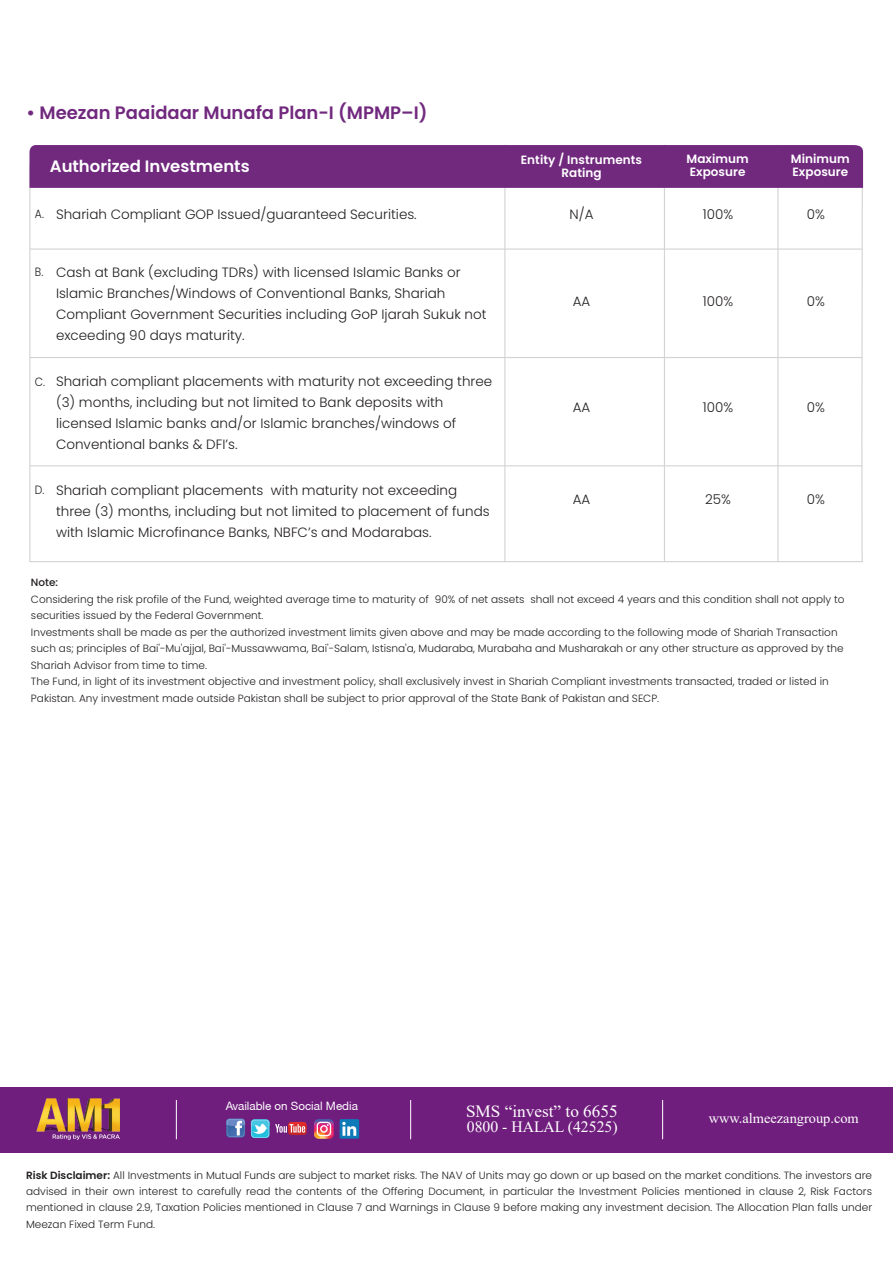
<style>
.page{position:relative;width:893px;height:1263px;background:#fff}
.page>*{position:absolute;margin:0;border:0;box-sizing:border-box;transform-origin:0 0}
.t1{font:600 18px "Poppins";color:#71297e}
.t2{font:17.25px "Times New Roman";color:#fff}
.t3{font:600 16.5px "Poppins";color:#fff}
.t4{font:15.75px "Times New Roman";color:#fff}
.t5{font:14.4px "Times New Roman";color:#fff}
.t6{font:300 13.5px/21px "Poppins";color:#231f20}
.t7{font:600 12px/13.5px "Poppins";letter-spacing:.005em;color:#fff;text-align:center}
.t8{font:300 12px "Poppins";color:#231f20;scale:.9 1}
.t9{font:11.55px "Helvetica Neue CE";color:#fff}
.t10{font:300 10.5px/16.5px "Poppins";color:#231f20}
.t11{font:500 10.5px "Poppins";color:#231f20}
.s1{font-weight:600}
</style>
<div class="page">
<svg style="left:29px;top:164px;width:835px;height:399px"></svg>
<div style="left:29px;top:145px;width:834px;height:43px;background:#71297e"></div>
<hr style="left:30px;top:465px;width:832px;height:1px;background:#d2d3d3">
<hr style="left:30px;top:357px;width:832px;height:1px;background:#d2d3d3">
<hr style="left:30px;top:248px;width:832px;height:2px;background:#d2d3d3">
<div style="left:0;top:1087px;width:893px;height:65px;background:#701e7d"></div>
<hr style="left:176px;top:1100px;width:1px;height:39px;background:#fff">
<hr style="left:410px;top:1100px;width:1px;height:39px;background:#fff">
<hr style="left:662px;top:1100px;width:1px;height:39px;background:#fff">
<svg style="left:251px;top:1119px;width:19px;height:19px"></svg>
<svg style="left:226px;top:1119px;width:19px;height:18px"></svg>
<svg style="left:251px;top:1119px;width:56px;height:18px"></svg>
<svg style="left:314px;top:1119px;width:20px;height:20px"></svg>
<div style="left:340px;top:1119px;width:19px;height:20px;background:#0c7bb7"></div>
<svg style="left:342px;top:1122px;width:14px;height:14px"></svg>
<img style="left:36px;top:1098px;width:83px;height:42px">
<h1 class="t1" style="left:27px;top:102px;width:402px">• Meezan Paaidaar Munafa Plan-I (MPMP–I)</h1>
<h3 class="t3" style="left:50px;top:157px;width:201px">Authorized Investments</h3>
<p class="t7" style="left:521px;top:153px;width:123px">Entity / Instruments<br>Rating</p>
<p class="t7" style="left:686px;top:152px;width:64px;text-align:left">Maximum<br>Exposure</p>
<p class="t7" style="left:791px;top:152px;width:60px">Minimum</p>
<p class="t7" style="left:792px;top:165px;width:57px">Exposure</p>
<p class="t8" style="left:35px;top:207px;width:12px">A.</p>
<p class="t6" style="left:56px;top:204px;width:362px">Shariah Compliant GOP Issued/guaranteed Securities.</p>
<p class="t6" style="left:569px;top:204px;width:26px">N/A</p>
<p class="t6" style="left:703px;top:203px;width:32px">100%</p>
<p class="t6" style="left:807px;top:203px;width:20px">0%</p>
<p class="t8" style="left:35px;top:265px;width:11px">B.</p>
<p class="t8" style="left:35px;top:374px;width:13px">C.</p>
<p class="t8" style="left:35px;top:482px;width:12px">D.</p>
<p class="t6" style="left:56px;top:262px;width:432px">Cash at Bank (excluding TDRs) with licensed Islamic Banks or Islamic Branches/Windows of Conventional Banks, Shariah Compliant Government Securities including GoP Ijarah Sukuk not exceeding 90 days maturity.</p>
<p class="t6" style="left:56px;top:371px;width:438px">Shariah compliant placements with maturity not exceeding three (3) months, including but not limited to Bank deposits with licensed Islamic banks and/or Islamic branches/windows of Conventional banks &amp; DFI’s.</p>
<p class="t6" style="left:56px;top:480px;width:435px">Shariah compliant placements with maturity not exceeding three (3) months, including but not limited to placement of funds with Islamic Microfinance Banks, NBFC’s and Modarabas.</p>
<p class="t6" style="left:573px;top:291px;width:19px">AA</p>
<p class="t6" style="left:703px;top:291px;width:32px">100%</p>
<p class="t6" style="left:807px;top:291px;width:20px">0%</p>
<p class="t6" style="left:573px;top:396px;width:19px">AA</p>
<p class="t6" style="left:703px;top:396px;width:32px">100%</p>
<p class="t6" style="left:807px;top:396px;width:20px">0%</p>
<p class="t6" style="left:573px;top:489px;width:19px">AA</p>
<p class="t6" style="left:705px;top:489px;width:27px">25%</p>
<p class="t6" style="left:807px;top:489px;width:20px">0%</p>
<p class="t11" style="left:31px;top:576px;width:29px">Note:</p>
<p class="t10" style="left:31px;top:591px;width:815px">Considering the risk profile of the Fund, weighted average time to maturity of 90% of net assets shall not exceed 4 years and this condition shall not apply to securities issued by the Federal Government.<br>Investments shall be made as per the authorized investment limits given above and may be made according to the following mode of Shariah Transaction such as; principles of Bai'-Mu'ajjal, Bai'-Mussawwama, Bai'-Salam, Istisna'a, Mudaraba, Murabaha and Musharakah or any other structure as approved by the Shariah Advisor from time to time.<br>The Fund, in light of its investment objective and investment policy, shall exclusively invest in Shariah Compliant investments transacted, traded or listed in Pakistan. Any investment made outside Pakistan shall be subject to prior approval of the State Bank of Pakistan and SECP.</p>
<p class="t9" style="left:226px;top:1099px;width:134px">Available on Social Media</p>
<h2 class="t2" style="left:466px;top:1099px;width:153px">SMS “inves t” to 6655</h2>
<h3 class="t4" style="left:467px;top:1116px;width:152px">0800 - HALAL (42525)</h3>
<h3 class="t5" style="left:709px;top:1108px;width:152px">www.almeezangroup.com</h3>
<p class="t10" style="left:26px;top:1166px;width:848px;text-align:justify"><span class="s1">Risk Disclaimer:</span> All Investments in Mutual Funds are subject to market risks. The NAV of Units may go down or up based on the market conditions. The investors are advised in their own interest to carefully read the contents of the Offering Document, in particular the Investment Policies mentioned in clause 2, Risk Factors mentioned in clause 2.9, Taxation Policies mentioned in Clause 7 and Warnings in Clause 9 before making any investment decision. The Allocation Plan falls under Meezan Fixed Term Fund.</p>
</div>
